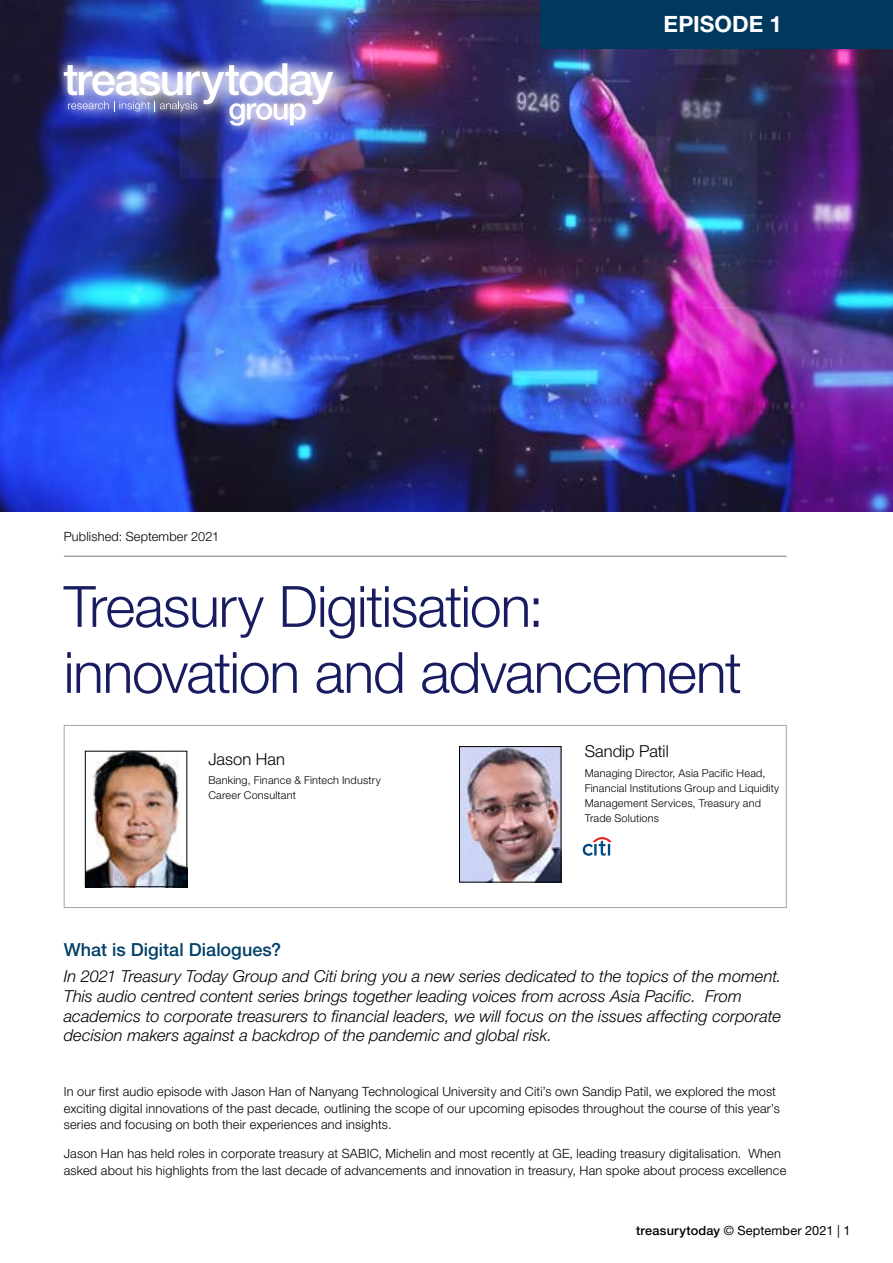
<style>
.page{position:relative;width:893px;height:1263px;background:#fff}
.page>*{position:absolute;margin:0;border:0;box-sizing:border-box;transform-origin:0 0}
.t1{font:300 57px/66px "Helvetica Neue LT Std";letter-spacing:-.02em;color:#171b60}
.t2{font:700 22.5px "Helvetica Neue LT Std";color:#fff}
.t3{font:500 18px "Helvetica Neue LT Std";color:#004067}
.t4{font:italic 300 16.5px/19.8px "Helvetica Neue LT Std";color:#000}
.t5{font:300 16.5px "Helvetica Neue LT Std";color:#000}
.t6{font:300 12.75px/16.5px "Helvetica Neue LT Std";letter-spacing:.01em;color:#000}
.t7{font:12.75px "Helvetica Neue LT Std";letter-spacing:.015em;color:#000}
.t8{font:300 10.8px/15px "Helvetica Neue LT Std";letter-spacing:.02em;color:#000}
.s1{font-weight:500}
</style>
<div class="page">
<img style="left:0;top:0;width:893px;height:511px">
<img style="left:63px;top:50px;width:296px;height:89px">
<img style="left:54px;top:54px;width:288px;height:81px">
<img style="left:64px;top:63px;width:269px;height:63px">
<hr style="left:64px;top:556px;width:723px;height:1px;background:#000">
<div style="left:64px;top:725px;width:723px;height:183px;border:1px solid #a3a5a8"></div>
<img style="left:87px;top:753px;width:98px;height:132px">
<div style="left:85px;top:751px;width:102px;height:136px;border:1px solid #000"></div>
<img style="left:461px;top:748px;width:98px;height:132px">
<div style="left:459px;top:746px;width:102px;height:136px;border:1px solid #000"></div>
<svg style="left:583px;top:837px;width:29px;height:19px"></svg>
<div style="left:540px;top:0;width:353px;height:49px;background:#00385e"></div>
<p class="t6" style="left:64px;top:528px;width:157px">Published: September 2021</p>
<h2 class="t2" style="left:664px;top:11px;width:120px">EPISODE 1</h2>
<h1 class="t1" style="left:64px;top:572px;width:680px">Treasury Digitisation: innovation and advancement</h1>
<p class="t5" style="left:208px;top:749px;width:78px">Jason Han</p>
<p class="t8" style="left:208px;top:772px;width:174px">Banking, Finance &amp; Fintech Industry<br>Career Consultant</p>
<p class="t5" style="left:585px;top:741px;width:86px">Sandip Patil</p>
<p class="t8" style="left:585px;top:765px;width:196px">Managing Director, Asia Pacific Head, Financial Institutions Group and Liquidity Management Services, Treasury and Trade Solutions</p>
<h3 class="t3" style="left:64px;top:939px;width:219px">What is Digital Dialogues?</h3>
<p class="t4" style="left:64px;top:966px;width:719px">In 2021 Treasury Today Group and Citi bring you a new series dedicated to the topics of the moment.<br>This audio centred content series brings together leading voices from across Asia Pacific. From academics to corporate treasurers to financial leaders, we will focus on the issues affecting corporate decision makers against a backdrop of the pandemic and global risk.</p>
<p class="t6" style="left:64px;top:1083px;width:718px">In our first audio episode with Jason Han of Nanyang Technological University and Citi’s own Sandip Patil, we explored the most exciting digital innovations of the past decade, outlining the scope of our upcoming episodes throughout the course of this year’s series and focusing on both their experiences and insights.</p>
<p class="t6" style="left:64px;top:1145px;width:724px">Jason Han has held roles in corporate treasury at SABIC, Michelin and most recently at GE, leading treasury digitalisation. When asked about his highlights from the last decade of advancements and innovation in treasury, Han spoke about process excellence</p>
<p class="t7" style="left:636px;top:1223px;width:216px"><span class="s1">treasurytoday</span> © September 2021 | 1</p>
</div>
